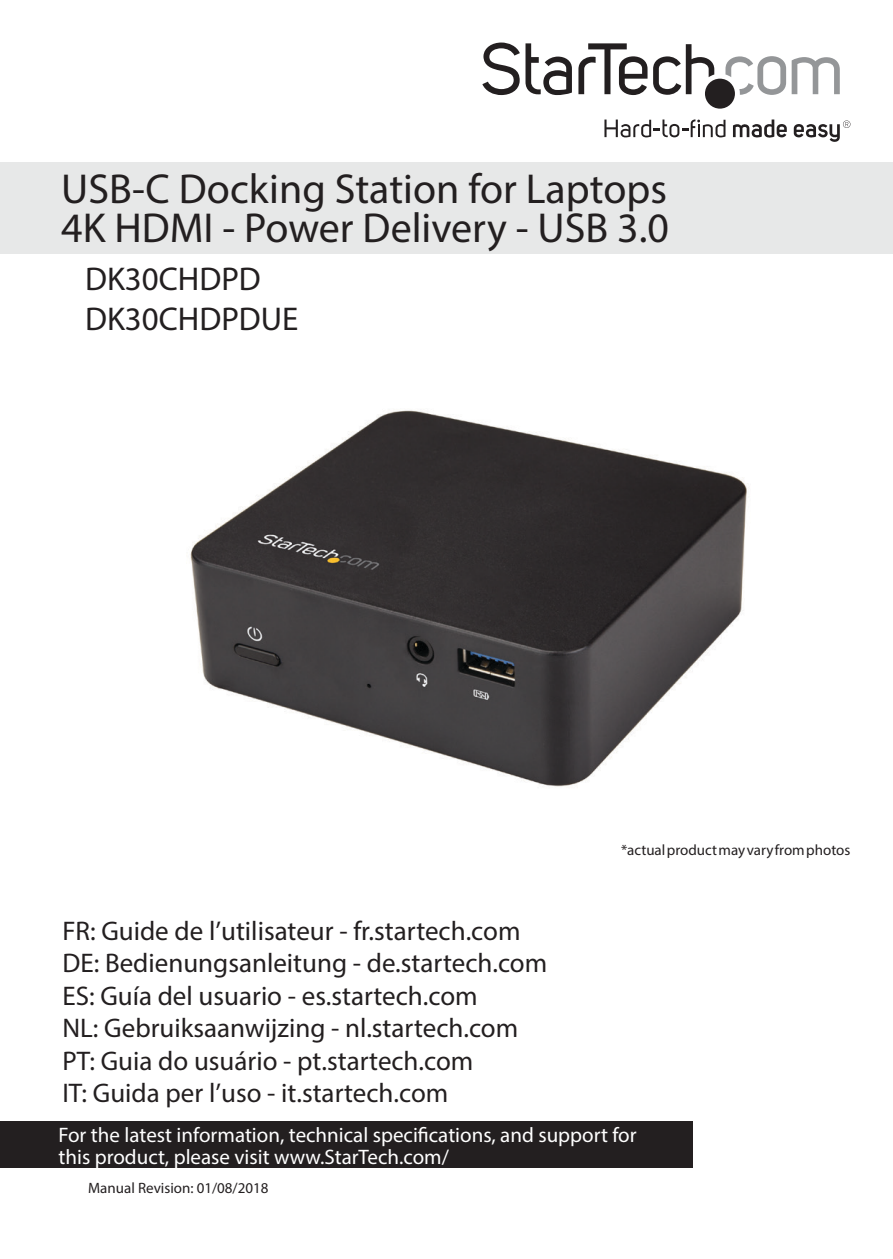
<style>
.page{position:relative;width:893px;height:1259px;background:#fff}
.page>*{position:absolute;margin:0;border:0;box-sizing:border-box;transform-origin:0 0}
.Manual_Description{font:42px/39px "Myriad Pro";color:#231f20}
.Manual_Title_SKU{font:33px "Myriad Pro";color:#231f20}
.Manual_Description-2{font:27px "Myriad Pro";color:#231f20}
.Text{font:21px "Myriad Pro";color:#fff}
.Text-2{font:15px "Myriad Pro";color:#231f20}
</style>
<div class="page">
<img style="left:190px;top:410px;width:559px;height:377px">
<svg style="left:792px;top:57px;width:48px;height:37px"></svg>
<svg style="left:725px;top:56px;width:61px;height:39px"></svg>
<svg style="left:794px;top:120px;width:56px;height:22px"></svg>
<svg style="left:733px;top:119px;width:54px;height:19px"></svg>
<svg style="left:604px;top:119px;width:121px;height:18px"></svg>
<svg style="left:482px;top:43px;width:90px;height:52px"></svg>
<svg style="left:578px;top:43px;width:69px;height:52px"></svg>
<svg style="left:653px;top:44px;width:61px;height:51px"></svg>
<div style="left:705px;top:79px;width:30px;height:30px;background:#231f20;border-radius:50%"></div>
<div style="left:0;top:1121px;width:692px;height:46px;background:#231f20"></div>
<div style="left:0;top:162px;width:893px;height:92px;background:#e7e8e8"></div>
<p class="Manual_Description" style="left:61px;top:168px;width:609px">USB-C Docking Station for Laptops<br>4K HDMI - Power Delivery - USB 3.0</p>
<p class="Manual_Title_SKU" style="left:85px;top:259px;width:177px">DK30CHDPD</p>
<p class="Manual_Title_SKU" style="left:85px;top:299px;width:215px">DK30CHDPDUE</p>
<p class="Manual_Description-2" style="left:62px;top:914px;width:460px">FR: Guide de l’utilisateur - fr.startech.com</p>
<p class="Manual_Description-2" style="left:62px;top:946px;width:486px">DE: Bedienungsanleitung - de.startech.com</p>
<p class="Manual_Description-2" style="left:62px;top:979px;width:417px">ES: Guía del usuario - es.startech.com</p>
<p class="Manual_Description-2" style="left:62px;top:1011px;width:457px">NL: Gebruiksaanwijzing - nl.startech.com</p>
<p class="Manual_Description-2" style="left:62px;top:1044px;width:412px">PT: Guia do usuário - pt.startech.com</p>
<p class="Manual_Description-2" style="left:62px;top:1076px;width:387px">IT: Guida per l’uso - it.startech.com</p>
<p class="Text-2" style="left:621px;top:840px;width:231px">*actual product may vary from photos</p>
<p class="Text" style="left:58px;top:1121px;width:580px">For the latest information, technical specifications, and support for</p>
<p class="Text" style="left:58px;top:1144px;width:392px">this product, please visit www.StarTech.com/</p>
<p class="Text-2" style="left:88px;top:1178px;width:182px">Manual Revision: 01/08/2018</p>
</div>
